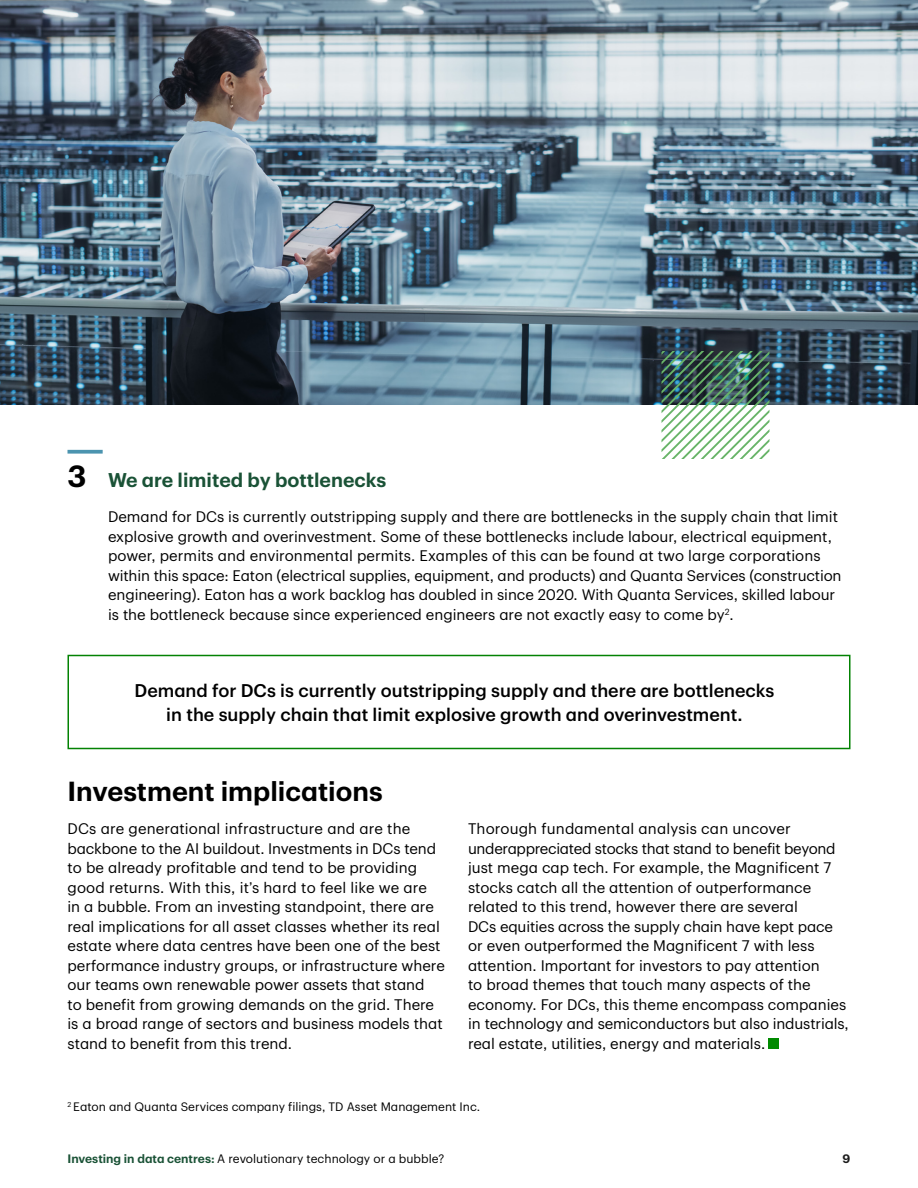
<style>
.page{position:relative;width:918px;height:1188px;background:#fff}
.page>*{position:absolute;margin:0;border:0;box-sizing:border-box;transform-origin:0 0}
.t1{font:600 27px "TD Graphik";color:#000}
.t2{font:600 19.5px "TD Graphik";color:#1a5236}
.t3{font:500 18px/24px "TD Graphik";color:#000;text-align:center}
.t4{font:15px/19.5px "TD Graphik";color:#000}
.t5{font:12px "TD Graphik";color:#000}
.t6{font:600 12px "TD Graphik";color:#1c1c1c}
.s1{font-size:30px;color:#000}
.s2{font-weight:600;color:#1a5236}
</style>
<div class="page">
<img style="left:0;top:0;width:918px;height:405px">
<img style="left:662px;top:351px;width:108px;height:108px">
<svg style="left:68px;top:450px;width:35px;height:4px"></svg>
<div style="left:68px;top:655px;width:782px;height:94px;border:2px solid #038203"></div>
<div style="left:768px;top:1038px;width:10px;height:10px;background:#008a00"></div>
<h3 class="t2" style="left:68px;top:465px;width:320px"><span class="s1">3</span> We are limited by bottlenecks</h3>
<p class="t4" style="left:108px;top:506px;width:735px">Demand for DCs is currently outstripping supply and there are bottlenecks in the supply chain that limit explosive growth and overinvestment. Some of these bottlenecks include labour, electrical equipment, power, permits and environmental permits. Examples of this can be found at two large corporations within this space: Eaton (electrical supplies, equipment, and products) and Quanta Services (construction engineering). Eaton has a work backlog has doubled in since 2020. With Quanta Services, skilled labour is the bottleneck because since experienced engineers are not exactly easy to come by<sup>2</sup>.</p>
<p class="t3" style="left:135px;top:677px;width:641px">Demand for DCs is currently outstripping supply and there are bottlenecks in the supply chain that limit explosive growth and overinvestment.</p>
<h2 class="t1" style="left:68px;top:770px;width:317px">Investment implications</h2>
<p class="t4" style="left:68px;top:818px;width:379px">DCs are generational infrastructure and are the backbone to the AI buildout. Investments in DCs tend to be already profitable and tend to be providing good returns. With this, it’s hard to feel like we are<br>in a bubble. From an investing standpoint, there are real implications for all asset classes whether its real estate where data centres have been one of the best performance industry groups, or infrastructure where our teams own renewable power assets that stand<br>to benefit from growing demands on the grid. There is a broad range of sectors and business models that stand to benefit from this trend.</p>
<p class="t4" style="left:468px;top:818px;width:382px">Thorough fundamental analysis can uncover underappreciated stocks that stand to benefit beyond just mega cap tech. For example, the Magnificent 7 stocks catch all the attention of outperformance related to this trend, however there are several<br>DCs equities across the supply chain have kept pace or even outperformed the Magnificent 7 with less attention. Important for investors to pay attention<br>to broad themes that touch many aspects of the economy. For DCs, this theme encompass companies in technology and semiconductors but also industrials, real estate, utilities, energy and materials.</p>
<p class="t5" style="left:68px;top:1097px;width:414px"><sup>2</sup> Eaton and Quanta Services company filings, TD Asset Management Inc.</p>
<p class="t5" style="left:68px;top:1150px;width:378px"><span class="s2">Investing in data centres:</span> A revolutionary technology or a bubble?</p>
<p class="t6" style="left:843px;top:1150px;width:9px">9</p>
</div>
